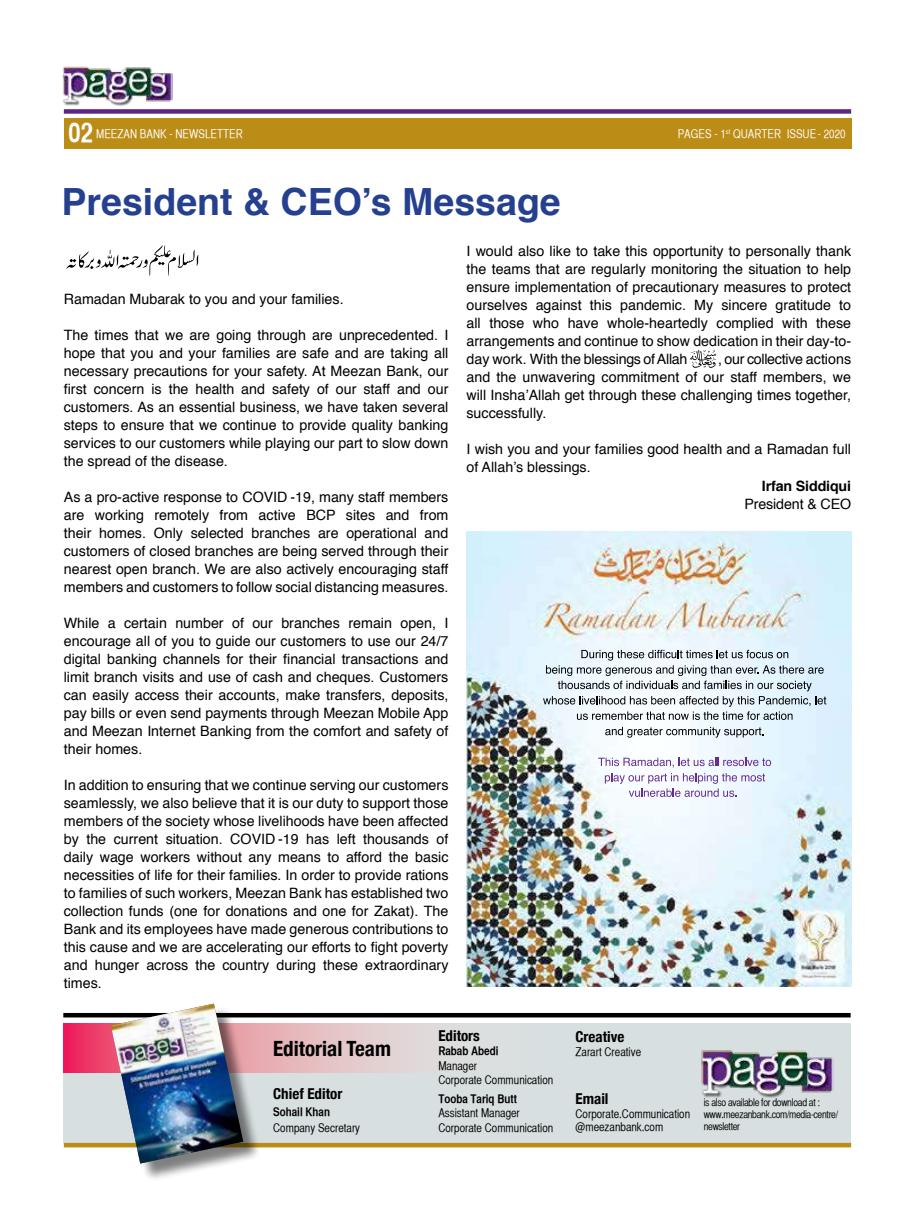
<style>
.page{position:relative;width:915px;height:1212px;background:#fff}
.page>*{position:absolute;margin:0;border:0;box-sizing:border-box;transform-origin:0 0}
.t1{font:700 37.5px "Helvetica";color:#25408f}
.t2{font:27px "Helvetica CY Bold";color:#fff}
.t3{font:700 condensed 21px "Helvetica Neue";color:#000}
.t4{font:700 condensed 15px "Helvetica Neue";color:#000}
.t5{font:14.25px/18px "Helvetica";color:#000;text-align:justify}
.t6{font:700 14.25px "Helvetica";letter-spacing:-.01em;color:#000}
.t7{font:12px/14.4px "Helvetica CY Plain";color:#000}
.t8{font:12px "Helvetica CY Plain";color:#fff}
.t9{font:12px "Helvetica CY Bold";color:#000}
.t10{font:10.5px/12px "Helvetica CY Plain";letter-spacing:-.03em;color:#000}
</style>
<div class="page">
<img style="left:466px;top:531px;width:384px;height:455px">
<div style="left:63px;top:1024px;width:787px;height:119px;background:#d8dfe0"></div>
<img style="left:62px;top:66px;width:110px;height:40px">
<div style="left:64px;top:118px;width:786px;height:31px;background:#bc8d16"></div>
<div style="left:64px;top:109px;width:786px;height:5px;background:#5f2584"></div>
<svg style="left:66px;top:245px;width:132px;height:31px"></svg>
<hr style="left:63px;top:1013px;width:787px;height:4px;background:#000">
<hr style="left:64px;top:1143px;width:786px;height:4px;background:#bc8d16">
<svg style="left:63px;top:1024px;width:335px;height:48px"></svg>
<img style="left:701px;top:1050px;width:132px;height:47px">
<div style="left:113px;top:1006px;width:148px;height:176px;background:#000;opacity:.5"></div>
<img style="left:111px;top:1003px;width:132px;height:160px">
<svg style="left:690px;top:350px;width:26px;height:18px"></svg>
<svg style="left:543px;top:650px;width:283px;height:70px"></svg>
<svg style="left:605px;top:727px;width:158px;height:11px"></svg>
<svg style="left:598px;top:758px;width:172px;height:9px"></svg>
<svg style="left:604px;top:773px;width:160px;height:24px"></svg>
<h2 class="t2" style="left:68px;top:116px;width:26px">02</h2>
<p class="t8" style="left:677px;top:127px;width:169px">PAGES - 1<sup>st</sup> QUARTER ISSUE - 2020</p>
<p class="t8" style="left:96px;top:127px;width:148px">MEEZAN BANK - NEWSLETTER</p>
<h1 class="t1" style="left:62px;top:171px;width:500px">President &amp; CEO’s Message</h1>
<p class="t5" style="left:64px;top:290px;width:281px">Ramadan Mubarak to you and your families.</p>
<p class="t5" style="left:64px;top:326px;width:386px">The times that we are going through are unprecedented. I hope that you and your families are safe and are taking all necessary precautions for your safety. At Meezan Bank, our first concern is the health and safety of our staff and our customers. As an essential business, we have taken several steps to ensure that we continue to provide quality banking services to our customers while playing our part to slow down the spread of the disease.</p>
<p class="t5" style="left:64px;top:488px;width:386px">As a pro-active response to COVID -19, many staff members are working remotely from active BCP sites and from their homes. Only selected branches are operational and customers of closed branches are being served through their nearest open branch. We are also actively encouraging staff members and customers to follow social distancing measures.</p>
<p class="t5" style="left:64px;top:614px;width:386px">While a certain number of our branches remain open, I encourage all of you to guide our customers to use our 24/7 digital banking channels for their financial transactions and limit branch visits and use of cash and cheques. Customers can easily access their accounts, make transfers, deposits, pay bills or even send payments through Meezan Mobile App and Meezan Internet Banking from the comfort and safety of their homes.</p>
<p class="t5" style="left:64px;top:776px;width:386px">In addition to ensuring that we continue serving our customers seamlessly, we also believe that it is our duty to support those members of the society whose livelihoods have been affected by the current situation. COVID -19 has left thousands of daily wage workers without any means to afford the basic necessities of life for their families. In order to provide rations to families of such workers, Meezan Bank has established two collection funds (one for donations and one for Zakat). The Bank and its employees have made generous contributions to this cause and we are accelerating our efforts to fight poverty and hunger across the country during these extraordinary times.</p>
<p class="t5" style="left:466px;top:242px;width:386px">I would also like to take this opportunity to personally thank the teams that are regularly monitoring the situation to help ensure implementation of precautionary measures to protect ourselves against this pandemic. My sincere gratitude to all those who have whole-heartedly complied with these arrangements and continue to show dedication in their day-to&shy;day work. With the blessings of Allah</p>
<p class="t5" style="left:466px;top:350px;width:386px;text-indent:251px">, our collective actions and the unwavering commitment of our staff members, we will Insha’Allah get through these challenging times together, successfully.</p>
<p class="t5" style="left:466px;top:440px;width:386px">I wish you and your families good health and a Ramadan full of Allah’s blessings.</p>
<p class="t6" style="left:761px;top:475px;width:91px">Irfan Siddiqui</p>
<p class="t5" style="left:744px;top:496px;width:108px">President &amp; CEO</p>
<h3 class="t3" style="left:273px;top:1031px;width:119px">Editorial Team</h3>
<p class="t4" style="left:273px;top:1081px;width:71px">Chief Editor</p>
<p class="t9" style="left:273px;top:1104px;width:58px">Sohail Khan</p>
<p class="t7" style="left:273px;top:1121px;width:88px">Company Secretary</p>
<p class="t4" style="left:438px;top:1023px;width:43px">Editors</p>
<p class="t9" style="left:438px;top:1044px;width:62px">Rabab Abedi</p>
<p class="t7" style="left:438px;top:1058px;width:116px">Manager<br>Corporate Communication</p>
<p class="t9" style="left:438px;top:1091px;width:80px">Tooba Tariq Butt</p>
<p class="t7" style="left:438px;top:1106px;width:116px">Assistant Manager<br>Corporate Communication</p>
<p class="t4" style="left:575px;top:1024px;width:50px">Creative</p>
<p class="t7" style="left:575px;top:1045px;width:67px">Zarart Creative</p>
<p class="t4" style="left:575px;top:1086px;width:34px">Email</p>
<p class="t7" style="left:575px;top:1107px;width:116px;line-height:13.5px">Corporate.Communication @meezanbank.com</p>
<p class="t10" style="left:703px;top:1096px;width:136px">is also available for download at : www.meezanbank.com/media-centre/ newsletter</p>
</div>
